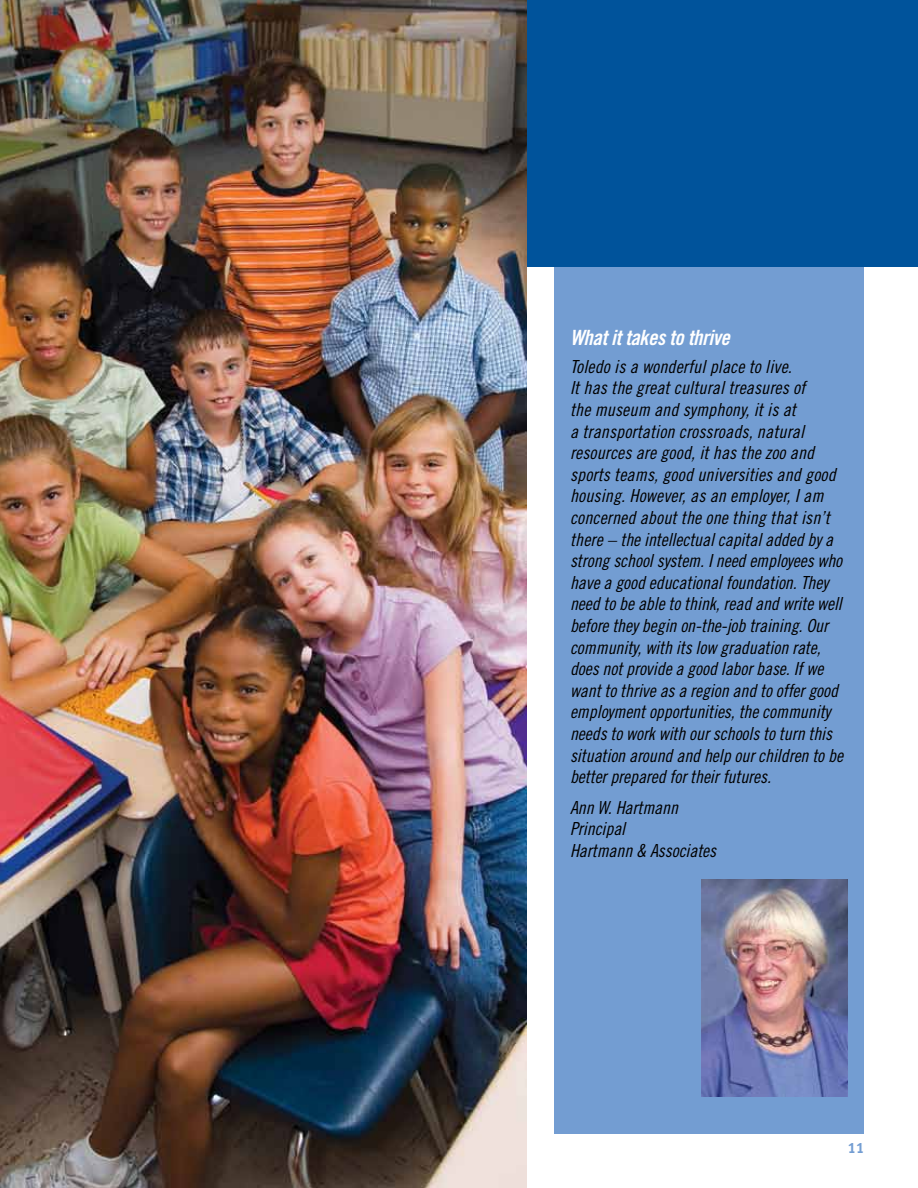
<style>
.page{position:relative;width:918px;height:1188px;background:#fff}
.page>*{position:absolute;margin:0;border:0;box-sizing:border-box;transform-origin:0 0}
.t1{font:21px "Trade Gothic Bold Cond Twenty Obl";letter-spacing:-.02em;color:#fff}
.t2{font:18px/21.6px "Trade Gothic Cond Eighteen Obl";letter-spacing:-.005em;color:#000}
.t3{font:15px "Meta Bold LF";color:#739dd2}
</style>
<div class="page">
<div style="left:0;top:0;width:918px;height:267px;background:#00539b"></div>
<img style="left:0;top:0;width:526px;height:1188px">
<div style="left:555px;top:267px;width:309px;height:867px;background:#739dd2"></div>
<img style="left:701px;top:879px;width:147px;height:217px">
<p class="t1" style="left:570px;top:325px;width:161px">What it takes to thrive</p>
<p class="t2" style="left:570px;top:355px;width:274px">Toledo is a wonderful place to live.<br>It has the great cultural treasures of<br>the museum and symphony, it is at<br>a transportation crossroads, natural resources are good, it has the zoo and sports teams, good universities and good housing. However, as an employer, I am concerned about the one thing that isn’t there – the intellectual capital added by a strong school system. I need employees who have a good educational foundation. They need to be able to think, read and write well before they begin on-the-job training. Our community, with its low graduation rate, does not provide a good labor base. If we want to thrive as a region and to offer good employment opportunities, the community needs to work with our schools to turn this situation around and help our children to be better prepared for their futures.</p>
<p class="t2" style="left:570px;top:796px;width:148px">Ann W. Hartmann<br>Principal<br>Hartmann &amp; Associates</p>
<p class="t3" style="left:848px;top:1139px;width:18px">11</p>
</div>
